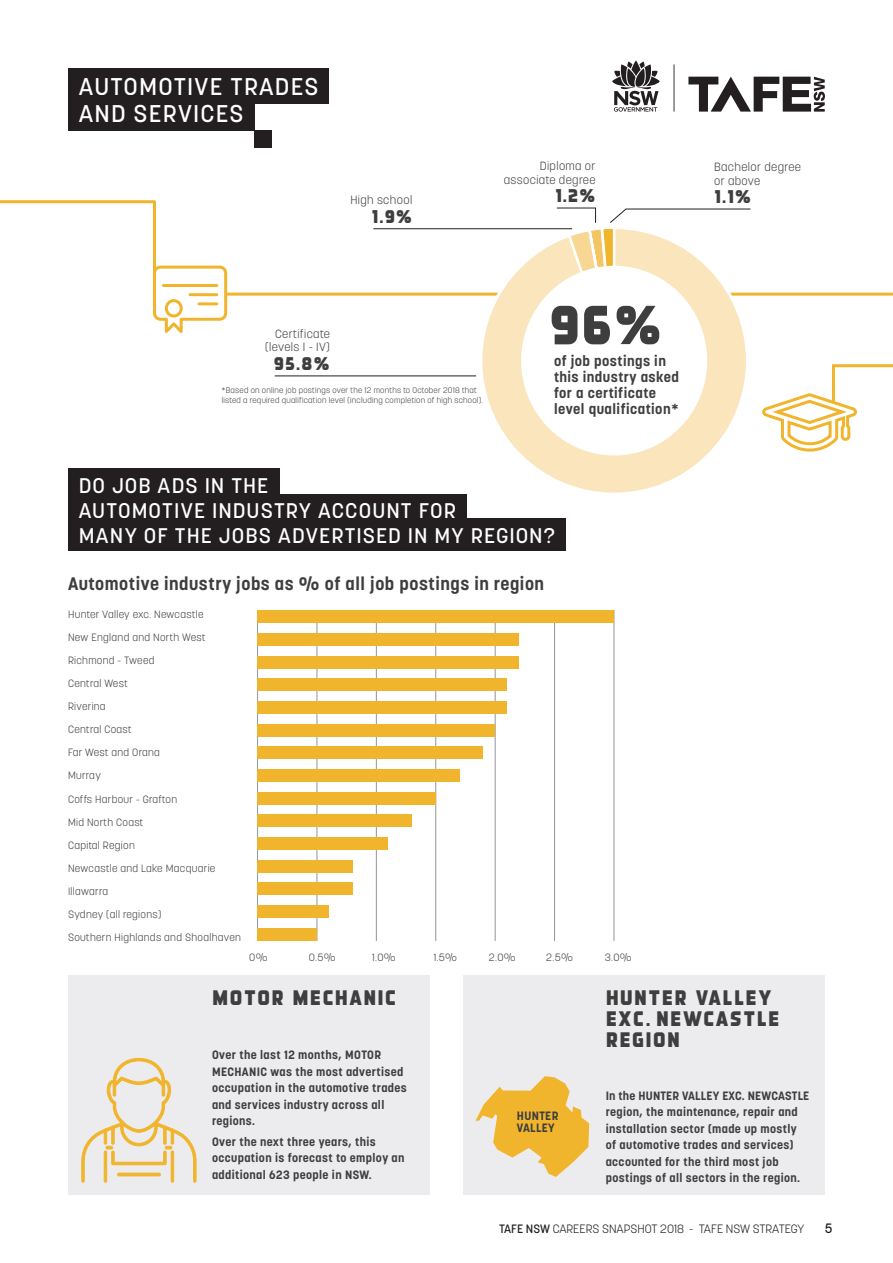
<style>
.page{position:relative;width:893px;height:1263px;background:#fff}
.page>*{position:absolute;margin:0;border:0;box-sizing:border-box;transform-origin:0 0}
.t1{font:55.05px "Detroit 05 Base";color:#3e3e3f}
.H3_-_speech_bubble{font:500 24px "Korolev";letter-spacing:.05em;color:#fff}
.BOX_HEADER{font:500 21px "Korolev";letter-spacing:.045em;color:#fff}
.Body_text{font:21px/21px "Detroit 05 Base";letter-spacing:.05em;color:#3e3e3f}
.t2{font:18.45px "Detroit 05 Base";color:#3e3e3f}
.Figure_header{font:700 18px "Korolev";letter-spacing:.03em;color:#3e3e3f}
.t3{font:700 14.4px/15.9px "Korolev";letter-spacing:.03em;color:#3e3e3f}
.t4{font:500 13.5px "Korolev";color:#231f20}
.Body_text-2{font:700 12px/16.5px "Korolev";letter-spacing:.03em;color:#3e3e3f}
.t5{font:300 12px "Korolev";color:#231f20}
.t6{font:300 11.85px/13.2px "Korolev";letter-spacing:.03em;color:#3e3e3f;text-align:right}
.t7{font:300 10.5px/23.1px "Korolev";letter-spacing:.03em;color:#3e3e3f}
.Note_text{font:300 8.1px/9.4px "Korolev";letter-spacing:.03em;color:#3e3e3f}
.s1{font-weight:500}
</style>
<div class="page">
<svg style="left:688px;top:77px;width:137px;height:35px"></svg>
<hr style="left:674px;top:64px;width:1px;height:48px;background:#231f20">
<svg style="left:612px;top:61px;width:48px;height:51px"></svg>
<div style="left:463px;top:975px;width:362px;height:220px;background:#ececee"></div>
<div style="left:68px;top:975px;width:361px;height:220px;background:#ececee"></div>
<hr style="left:373px;top:228px;width:199px;height:1px;background:#231f20">
<hr style="left:275px;top:376px;width:201px;height:1px;background:#231f20">
<hr style="left:226px;top:293px;width:667px;height:3px;background:#f1b52d">
<svg style="left:81px;top:1057px;width:116px;height:126px"></svg>
<svg style="left:476px;top:1076px;width:113px;height:101px"></svg>
<svg style="left:762px;top:364px;width:131px;height:88px"></svg>
<svg style="left:0;top:200px;width:229px;height:133px"></svg>
<hr style="left:614px;top:610px;width:1px;height:331px;background:#939598">
<hr style="left:257px;top:610px;width:1px;height:331px;background:#939598">
<hr style="left:554px;top:610px;width:1px;height:331px;background:#939598">
<hr style="left:495px;top:610px;width:1px;height:331px;background:#939598">
<hr style="left:435px;top:610px;width:1px;height:331px;background:#939598">
<hr style="left:376px;top:610px;width:1px;height:331px;background:#939598">
<hr style="left:317px;top:610px;width:1px;height:331px;background:#939598">
<div style="left:68px;top:68px;width:261px;height:35px;background:#231f20"></div>
<div style="left:68px;top:96px;width:186px;height:35px;background:#231f20"></div>
<div style="left:254px;top:131px;width:17px;height:17px;background:#231f20"></div>
<div style="left:481px;top:228px;width:266px;height:266px;background:#fae5bc;border-radius:50%"></div>
<svg style="left:556px;top:207px;width:195px;height:195px"></svg>
<div style="left:521px;top:266px;width:186px;height:189px;background:#fff;border-radius:50%"></div>
<div style="left:68px;top:469px;width:211px;height:32px;background:#231f20"></div>
<div style="left:68px;top:494px;width:399px;height:32px;background:#231f20"></div>
<div style="left:68px;top:519px;width:498px;height:32px;background:#231f20"></div>
<div style="left:257px;top:610px;width:357px;height:13px;background:#f1b52d"></div>
<div style="left:257px;top:633px;width:262px;height:13px;background:#f1b52d"></div>
<div style="left:257px;top:655px;width:262px;height:13px;background:#f1b52d"></div>
<div style="left:257px;top:678px;width:250px;height:13px;background:#f1b52d"></div>
<div style="left:257px;top:701px;width:250px;height:13px;background:#f1b52d"></div>
<div style="left:257px;top:724px;width:238px;height:13px;background:#f1b52d"></div>
<div style="left:257px;top:746px;width:226px;height:13px;background:#f1b52d"></div>
<div style="left:257px;top:769px;width:202px;height:13px;background:#f1b52d"></div>
<div style="left:257px;top:792px;width:179px;height:13px;background:#f1b52d"></div>
<div style="left:257px;top:814px;width:155px;height:13px;background:#f1b52d"></div>
<div style="left:257px;top:837px;width:131px;height:13px;background:#f1b52d"></div>
<div style="left:257px;top:860px;width:96px;height:13px;background:#f1b52d"></div>
<div style="left:257px;top:882px;width:96px;height:13px;background:#f1b52d"></div>
<div style="left:257px;top:905px;width:72px;height:13px;background:#f1b52d"></div>
<div style="left:257px;top:928px;width:60px;height:13px;background:#f1b52d"></div>
<p class="H3_-_speech_bubble" style="left:79px;top:71px;width:241px">AUTOMOTIVE TRADES</p>
<p class="H3_-_speech_bubble" style="left:79px;top:99px;width:166px">AND SERVICES</p>
<p class="t6" style="left:350px;top:193px;width:63px">High school</p>
<p class="t2" style="left:371px;top:207px;width:42px">1.9%</p>
<p class="t6" style="left:504px;top:160px;width:93px">Diploma or associate degree</p>
<p class="t2" style="left:555px;top:186px;width:42px">1.2%</p>
<p class="t6" style="left:275px;top:327px;width:56px">Certificate</p>
<p class="t6" style="left:265px;top:341px;width:66px">(levels I - IV)</p>
<p class="t2" style="left:273px;top:354px;width:58px">95.8%</p>
<p class="Note_text" style="left:221px;top:385px;width:263px">*Based on online job postings over the 12 months to October 2018 that listed a required qualification level (including completion of high school).</p>
<p class="t1" style="left:548px;top:296px;width:116px">96%</p>
<p class="t3" style="left:554px;top:353px;width:127px">of job postings in this industry asked for a certificate level qualification*</p>
<p class="BOX_HEADER" style="left:79px;top:472px;width:191px">DO JOB ADS IN THE</p>
<p class="BOX_HEADER" style="left:79px;top:497px;width:379px">AUTOMOTIVE INDUSTRY ACCOUNT FOR</p>
<p class="BOX_HEADER" style="left:79px;top:522px;width:478px">MANY OF THE JOBS ADVERTISED IN MY REGION?</p>
<p class="Figure_header" style="left:68px;top:572px;width:477px">Automotive industry jobs as % of all job postings in region</p>
<p class="t7" style="left:68px;top:603px;width:174px">Hunter Valley exc. Newcastle<br>New England and North West<br>Richmond - Tweed<br>Central West<br>Riverina<br>Central Coast<br>Far West and Orana<br>Murray<br>Coffs Harbour - Grafton<br>Mid North Coast<br>Capital Region<br>Newcastle and Lake Macquarie<br>Illawarra<br>Sydney (all regions)<br>Southern Highlands and Shoalhaven</p>
<p class="t7" style="left:249px;top:946px;width:20px">O%</p>
<p class="t7" style="left:309px;top:946px;width:28px">0.5%</p>
<p class="t7" style="left:372px;top:946px;width:25px">1.0%</p>
<p class="t7" style="left:434px;top:946px;width:25px">1.5%</p>
<p class="t7" style="left:489px;top:946px;width:28px">2.0%</p>
<p class="t7" style="left:546px;top:946px;width:28px">2.5%</p>
<p class="t7" style="left:605px;top:946px;width:28px">3.0%</p>
<p class="t6" style="left:714px;top:161px;width:88px;text-align:left">Bachelor degree or above</p>
<p class="t2" style="left:714px;top:187px;width:39px">1.1%</p>
<p class="Body_text" style="left:212px;top:987px;width:186px">MOTOR MECHANIC</p>
<p class="Body_text-2" style="left:212px;top:1046px;width:196px">Over the last 12 months, MOTOR<br>MECHANIC was the most advertised occupation in the automotive trades and services industry across all regions.</p>
<p class="Body_text-2" style="left:212px;top:1133px;width:194px">Over the next three years, this occupation is forecast to employ an additional 623 people in NSW.</p>
<p class="Body_text-2" style="left:517px;top:1110px;width:43px;line-height:11.7px">HUNTER<br>VALLEY</p>
<p class="Body_text" style="left:606px;top:987px;width:176px">HUNTER VALLEY<br>EXC. NEWCASTLE<br>REGION</p>
<p class="Body_text-2" style="left:606px;top:1087px;width:205px">In the HUNTER VALLEY EXC. NEWCASTLE region, the maintenance, repair and installation sector (made up mostly of automotive trades and services) accounted for the third most job postings of all sectors in the region.</p>
<p class="t5" style="left:499px;top:1221px;width:307px"><span class="s1">TAFE NSW</span> CAREERS SNAPSHOT 2018 - TAFE NSW STRATEGY</p>
<p class="t4" style="left:825px;top:1219px;width:9px">5</p>
</div>
